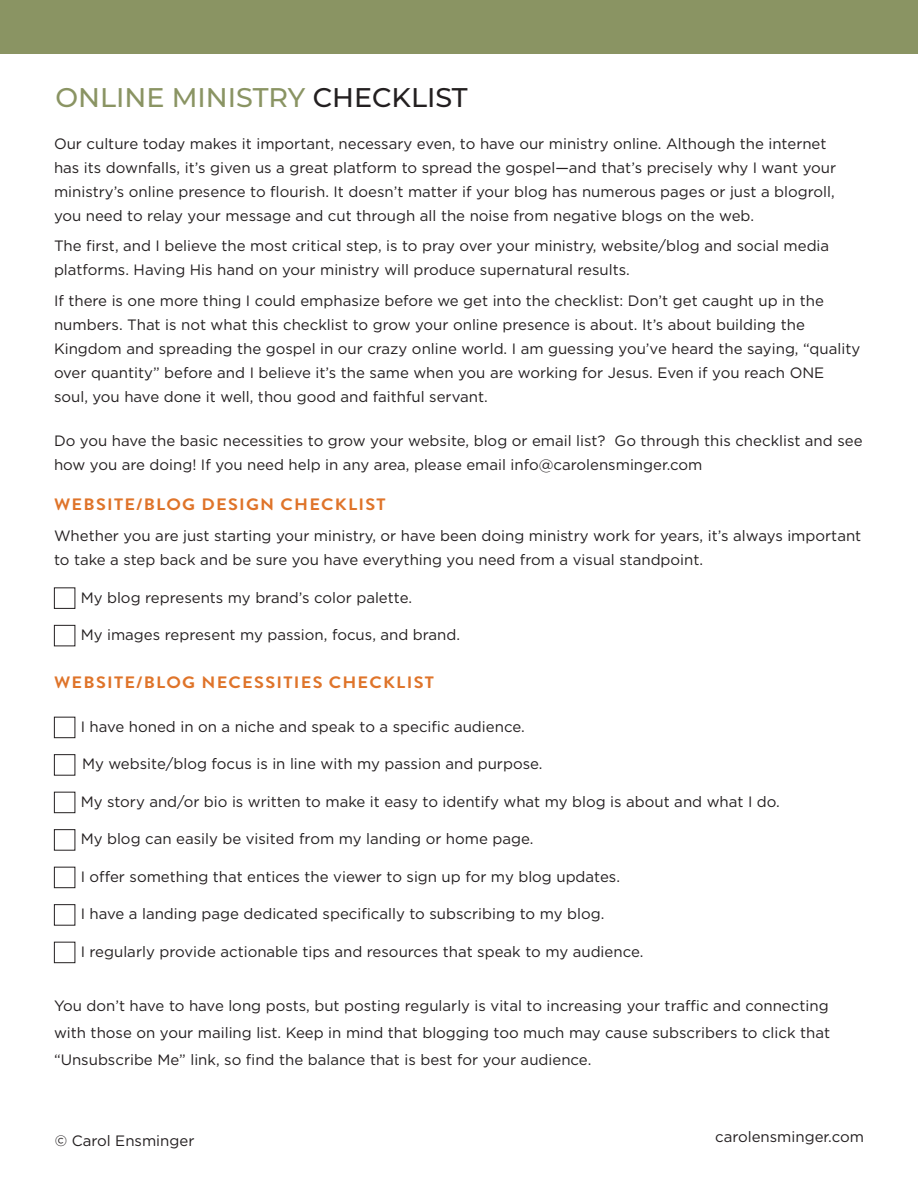
<style>
.page{position:relative;width:918px;height:1188px;background:#fff}
.page>*{position:absolute;margin:0;border:0;box-sizing:border-box;transform-origin:0 0}
.t1{font:500 27px "Montserrat";color:#8a9463}
.t2{font:700 16.5px "Brandon Grotesque";letter-spacing:.07em;color:#df742a;scale:1.1 1}
.t3{font:15px/24px "Gotham HTF";color:#231f20}
.t4{font:15px "Gotham";color:#231f20}
.s1{color:#231f20}
</style>
<div class="page">
<div style="left:0;top:0;width:918px;height:54px;background:#8a9463"></div>
<div style="left:54px;top:587px;width:21px;height:22px;border:1px solid #231f20"></div>
<div style="left:54px;top:625px;width:21px;height:21px;border:1px solid #231f20"></div>
<div style="left:54px;top:717px;width:21px;height:21px;border:1px solid #231f20"></div>
<div style="left:54px;top:754px;width:21px;height:22px;border:1px solid #231f20"></div>
<div style="left:54px;top:792px;width:21px;height:21px;border:1px solid #231f20"></div>
<div style="left:54px;top:829px;width:21px;height:22px;border:1px solid #231f20"></div>
<div style="left:54px;top:867px;width:21px;height:21px;border:1px solid #231f20"></div>
<div style="left:54px;top:904px;width:21px;height:22px;border:1px solid #231f20"></div>
<div style="left:54px;top:942px;width:21px;height:21px;border:1px solid #231f20"></div>
<h1 class="t1" style="left:56px;top:79px;width:414px">ONLINE MINISTRY <span class="s1">CHECKLIST</span></h1>
<p class="t3" style="left:54px;top:131px;width:784px">Our culture today makes it important, necessary even, to have our ministry online. Although the internet has its downfalls, it’s given us a great platform to spread the gospel—and that’s precisely why I want your ministry’s online presence to flourish. It doesn’t matter if your blog has numerous pages or just a blogroll, you need to relay your message and cut through all the noise from negative blogs on the web.</p>
<p class="t3" style="left:54px;top:234px;width:777px">The first, and I believe the most critical step, is to pray over your ministry, website/blog and social media platforms. Having His hand on your ministry will produce supernatural results.</p>
<p class="t3" style="left:54px;top:289px;width:808px">If there is one more thing I could emphasize before we get into the checklist: Don’t get caught up in the numbers. That is not what this checklist to grow your online presence is about. It’s about building the Kingdom and spreading the gospel in our crazy online world. I am guessing you’ve heard the saying, “quality over quantity” before and I believe it’s the same when you are working for Jesus. Even if you reach ONE soul, you have done it well, thou good and faithful servant.</p>
<p class="t3" style="left:54px;top:429px;width:810px">Do you have the basic necessities to grow your website, blog or email list? Go through this checklist and see how you are doing! If you need help in any area, please email info@carolensminger.com</p>
<p class="t2" style="left:54px;top:493px;width:303px">WEBSITE/BLOG DESIGN CHECKLIST</p>
<p class="t3" style="left:54px;top:524px;width:809px">Whether you are just starting your ministry, or have been doing ministry work for years, it’s always important to take a step back and be sure you have everything you need from a visual standpoint.</p>
<p class="t3" style="left:81px;top:585px;width:333px">My blog represents my brand’s color palette.</p>
<p class="t3" style="left:81px;top:623px;width:381px">My images represent my passion, focus, and brand.</p>
<p class="t2" style="left:54px;top:670px;width:347px">WEBSITE/BLOG NECESSITIES CHECKLIST</p>
<p class="t3" style="left:81px;top:714px;width:446px">I have honed in on a niche and speak to a specific audience.</p>
<p class="t3" style="left:82px;top:752px;width:462px">My website/blog focus is in line with my passion and purpose.</p>
<p class="t3" style="left:81px;top:789px;width:701px">My story and/or bio is written to make it easy to identify what my blog is about and what I do.</p>
<p class="t3" style="left:81px;top:827px;width:454px">My blog can easily be visited from my landing or home page.</p>
<p class="t3" style="left:81px;top:864px;width:541px">I offer something that entices the viewer to sign up for my blog updates.</p>
<p class="t3" style="left:81px;top:902px;width:525px">I have a landing page dedicated specifically to subscribing to my blog.</p>
<p class="t3" style="left:81px;top:939px;width:564px">I regularly provide actionable tips and resources that speak to my audience.</p>
<p class="t3" style="left:54px;top:992px;width:778px;line-height:27px;text-align:justify">You don’t have to have long posts, but posting regularly is vital to increasing your traffic and connecting with those on your mailing list. Keep in mind that blogging too much may cause subscribers to click that “Unsubscribe Me” link, so find the balance that is best for your audience.</p>
<p class="t4" style="left:55px;top:1133px;width:141px">© Carol Ensminger</p>
<p class="t3" style="left:715px;top:1124px;width:150px">carolensminger.com</p>
</div>
